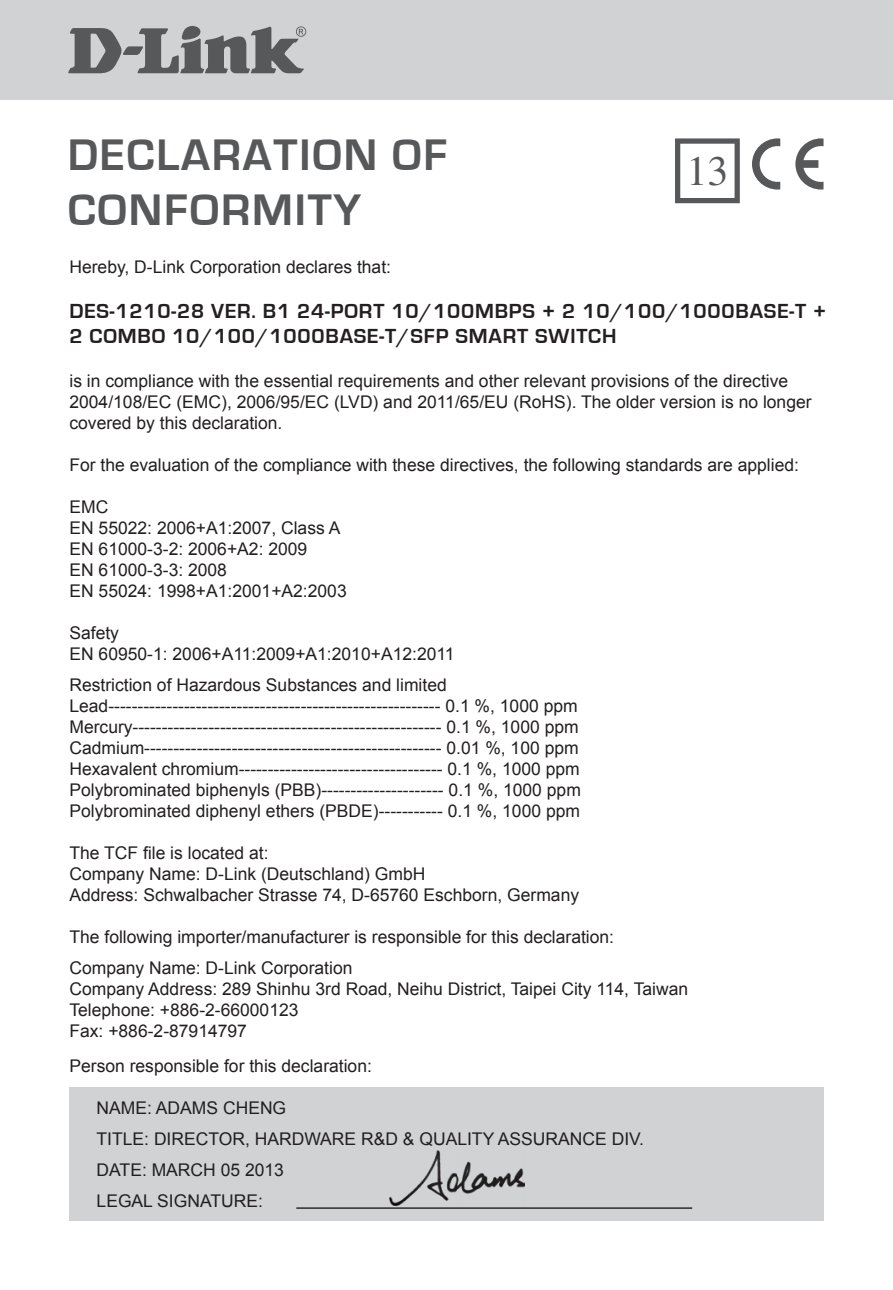
<style>
.page{position:relative;width:893px;height:1290px;background:#fff}
.page>*{position:absolute;margin:0;border:0;box-sizing:border-box;transform-origin:0 0}
.t1{font:700 45.5px "Eurostile";letter-spacing:.04em;color:#57585a}
.t2{font:42px "Times";color:#57585a}
.t3{font:700 21px "Eurostile";letter-spacing:.04em;color:#231f20}
.t4{font:17.5px/21px "Arial";color:#231f20}
</style>
<div class="page">
<div style="left:0;top:0;width:893px;height:99px;background:#d1d2d4"></div>
<svg style="left:675px;top:138px;width:65px;height:65px"></svg>
<svg style="left:68px;top:26px;width:238px;height:48px"></svg>
<div style="left:69px;top:1086px;width:754px;height:134px;background:#d1d2d4"></div>
<hr style="left:296px;top:1207px;width:396px;height:2px;background:#231f20">
<img style="left:390px;top:1151px;width:134px;height:55px">
<svg style="left:795px;top:138px;width:28px;height:52px"></svg>
<svg style="left:752px;top:138px;width:28px;height:52px"></svg>
<h1 class="t1" style="left:68px;top:131px;width:381px">DECLARATION OF</h1>
<h1 class="t1" style="left:68px;top:185px;width:295px">CONFORMITY</h1>
<h2 class="t2" style="left:686px;top:148px;width:43px">13</h2>
<p class="t4" style="left:69px;top:257px;width:323px">Hereby, D-Link Corporation declares that:</p>
<p class="t3" style="left:69px;top:299px;width:290px">DES-1210-28 VER. B1 24-PORT</p>
<p class="t3" style="left:391px;top:299px;width:118px">10/100MBPS</p>
<p class="t3" style="left:542px;top:299px;width:286px">+ 2 10/100/1000BASE-T +</p>
<p class="t3" style="left:69px;top:324px;width:51px">2 COMBO</p>
<p class="t3" style="left:172px;top:324px;width:313px">10/100/1000BASE-T/SFP SMART</p>
<p class="t3" style="left:535px;top:324px;width:83px">SWITCH</p>
<p class="t4" style="left:69px;top:370px;width:744px">is in compliance with the essential requirements and other relevant provisions of the directive<br>2004/108/EC (EMC), 2006/95/EC (LVD) and 2011/65/EU (RoHS). The older version is no longer covered by this declaration.</p>
<p class="t4" style="left:69px;top:454px;width:731px">For the evaluation of the compliance with these directives, the following standards are applied:</p>
<p class="t4" style="left:69px;top:496px;width:279px">EMC<br>EN 55022: 2006+A1:2007, Class A<br>EN 61000-3-2: 2006+A2: 2009<br>EN 61000-3-3: 2008<br>EN 55024: 1998+A1:2001+A2:2003</p>
<p class="t4" style="left:69px;top:622px;width:387px">Safety<br>EN 60950-1: 2006+A11:2009+A1:2010+A12:2011</p>
<p class="t4" style="left:69px;top:674px;width:513px">Restriction of Hazardous Substances and limited Lead--------------------------------------------------------- 0.1 %, 1000 ppm Mercury----------------------------------------------------- 0.1 %, 1000 ppm Cadmium--------------------------------------------------- 0.01 %, 100 ppm Hexavalent chromium----------------------------------- 0.1 %, 1000 ppm Polybrominated biphenyls (PBB)--------------------- 0.1 %, 1000 ppm Polybrominated diphenyl ethers (PBDE)----------- 0.1 %, 1000 ppm</p>
<p class="t4" style="left:69px;top:842px;width:511px">The TCF file is located at:<br>Company Name: D-Link (Deutschland) GmbH<br>Address: Schwalbacher Strasse 74, D-65760 Eschborn, Germany</p>
<p class="t4" style="left:69px;top:921px;width:546px;line-height:30.8px">The following importer/manufacturer is responsible for this declaration:<br>Company Name: D-Link Corporation</p>
<p class="t4" style="left:69px;top:978px;width:620px">Company Address: 289 Shinhu 3rd Road, Neihu District, Taipei City 114, Taiwan<br>Telephone: +886-2-66000123<br>Fax: +886-2-87914797</p>
<p class="t4" style="left:69px;top:1055px;width:304px">Person responsible for this declaration:</p>
<p class="t4" style="left:97px;top:1092px;width:549px;line-height:30.8px">NAME: ADAMS CHENG<br>TITLE: DIRECTOR, HARDWARE R&amp;D &amp; QUALITY ASSURANCE DIV.<br>DATE: March</p>
<p class="t4" style="left:97px;top:1154px;width:189px;line-height:30.8px;text-indent:124px">05 2013<br>LEGAL SIGNATURE:</p>
</div>
